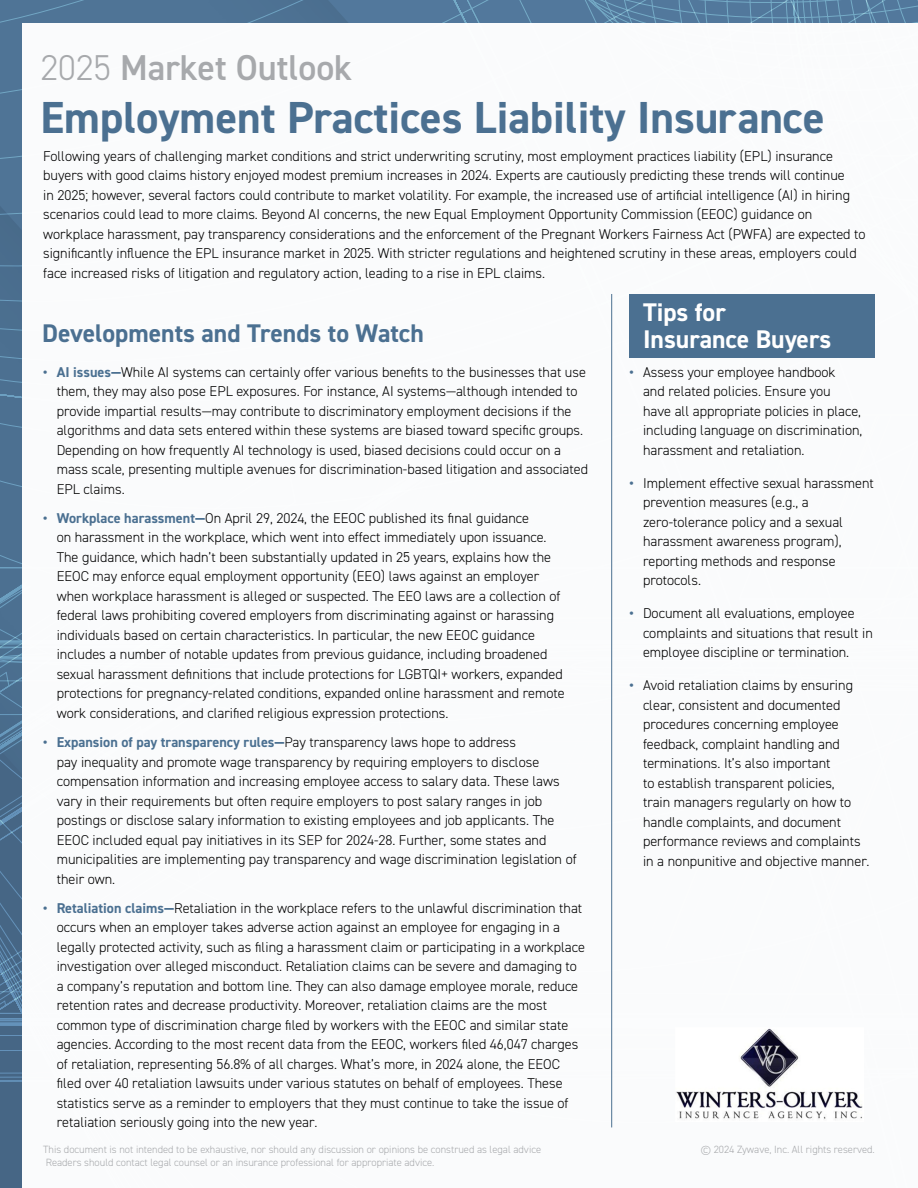
<style>
.page{position:relative;width:918px;height:1188px;background:#fff}
.page>*{position:absolute;margin:0;border:0;box-sizing:border-box;transform-origin:0 0}
.t1{font:700 45px "DIN2014";color:#4b7091}
.t2{font:600 36px "DIN2014";color:#a7a9ac}
.t3{font:700 25.65px "DIN2014";color:#4b7091}
.t4{font:700 25.65px/27px "DIN2014";color:#fff}
.t5{font:300 14.25px/19.5px "DIN2014";color:#000}
.t6{font:300 10.5px/12.6px "DIN2014";color:#a7a9ac}
.s1{font-weight:300}
.s2{font-weight:700;color:#4b7091}
</style>
<div class="page">
<svg style="left:0;top:0;width:918px;height:335px;background:#587d9e"></svg>
<svg style="left:0;top:567px;width:22px;height:621px;background:#4c6f8f"></svg>
<div style="left:23px;top:24px;width:895px;height:1164px;background:#fff"></div>
<div style="left:630px;top:294px;width:245px;height:64px;background:#4b7091"></div>
<hr style="left:611px;top:294px;width:1px;height:833px;background:#4b7091">
<img style="left:676px;top:1028px;width:187px;height:92px">
<p class="t2" style="left:41px;top:44px;width:313px"><span class="s1">2025</span> Market Outlook</p>
<p class="t1" style="left:41px;top:87px;width:786px">Employment Practices Liability Insurance</p>
<p class="t5" style="left:43px;top:146px;width:824px">Following years of challenging market conditions and strict underwriting scrutiny, most employment practices liability (EPL) insurance buyers with good claims history enjoyed modest premium increases in 2024. Experts are cautiously predicting these trends will continue<br>in 2025; however, several factors could contribute to market volatility. For example, the increased use of artificial intelligence (AI) in hiring scenarios could lead to more claims. Beyond AI concerns, the new Equal Employment Opportunity Commission (EEOC) guidance on workplace harassment, pay transparency considerations and the enforcement of the Pregnant Workers Fairness Act (PWFA) are expected to significantly influence the EPL insurance market in 2025. With stricter regulations and heightened scrutiny in these areas, employers could face increased risks of litigation and regulatory action, leading to a rise in EPL claims.</p>
<p class="t3" style="left:42px;top:316px;width:383px">Developments and Trends to Watch</p>
<p class="t5" style="left:57px;top:362px;width:533px;text-indent:-14px"><span class="s2">• AI issues—</span>While AI systems can certainly offer various benefits to the businesses that use them, they may also pose EPL exposures. For instance, AI systems—although intended to provide impartial results—may contribute to discriminatory employment decisions if the algorithms and data sets entered within these systems are biased toward specific groups.<br>Depending on how frequently AI technology is used, biased decisions could occur on a mass scale, presenting multiple avenues for discrimination-based litigation and associated EPL claims.</p>
<p class="t5" style="left:57px;top:508px;width:509px;text-indent:-14px"><span class="s2">• Workplace harassment—</span>On April 29, 2024, the EEOC published its final guidance<br>on harassment in the workplace, which went into effect immediately upon issuance.<br>The guidance, which hadn’t been substantially updated in 25 years, explains how the EEOC may enforce equal employment opportunity (EEO) laws against an employer when workplace harassment is alleged or suspected. The EEO laws are a collection of federal laws prohibiting covered employers from discriminating against or harassing individuals based on certain characteristics. In particular, the new EEOC guidance includes a number of notable updates from previous guidance, including broadened sexual harassment definitions that include protections for LGBTQI+ workers, expanded protections for pregnancy-related conditions, expanded online harassment and remote work considerations, and clarified religious expression protections.</p>
<p class="t5" style="left:57px;top:733px;width:522px;text-indent:-14px"><span class="s2">• Expansion of pay transparency rules—</span>Pay transparency laws hope to address<br>pay inequality and promote wage transparency by requiring employers to disclose compensation information and increasing employee access to salary data. These laws vary in their requirements but often require employers to post salary ranges in job postings or disclose salary information to existing employees and job applicants. The EEOC included equal pay initiatives in its SEP for 2024-28. Further, some states and municipalities are implementing pay transparency and wage discrimination legislation of their own.</p>
<p class="t5" style="left:57px;top:898px;width:530px;text-indent:-14px"><span class="s2">• Retaliation claims—</span>Retaliation in the workplace refers to the unlawful discrimination that occurs when an employer takes adverse action against an employee for engaging in a legally protected activity, such as filing a harassment claim or participating in a workplace investigation over alleged misconduct. Retaliation claims can be severe and damaging to a company’s reputation and bottom line. They can also damage employee morale, reduce retention rates and decrease productivity. Moreover, retaliation claims are the most common type of discrimination charge filed by workers with the EEOC and similar state agencies. According to the most recent data from the EEOC, workers filed 46,047 charges of retaliation, representing 56.8% of all charges. What’s more, in 2024 alone, the EEOC filed over 40 retaliation lawsuits under various statutes on behalf of employees. These statistics serve as a reminder to employers that they must continue to take the issue of retaliation seriously going into the new year.</p>
<p class="t4" style="left:643px;top:298px;width:190px">Tips for<br>Insurance Buyers</p>
<p class="t5" style="left:643px;top:362px;width:221px;text-indent:-14px"><span class="s2">•</span> Assess your employee handbook<br>and related policies. Ensure you have all appropriate policies in place, including language on discrimination, harassment and retaliation.</p>
<p class="t5" style="left:643px;top:473px;width:232px;text-indent:-14px"><span class="s2">•</span> Implement effective sexual harassment prevention measures (e.g., a zero-tolerance policy and a sexual harassment awareness program), reporting methods and response protocols.</p>
<p class="t5" style="left:643px;top:604px;width:231px;text-indent:-14px"><span class="s2">•</span> Document all evaluations, employee complaints and situations that result in employee discipline or termination.</p>
<p class="t5" style="left:643px;top:676px;width:228px;text-indent:-14px"><span class="s2">•</span> Avoid retaliation claims by ensuring clear, consistent and documented procedures concerning employee feedback, complaint handling and terminations. It’s also important<br>to establish transparent policies,<br>train managers regularly on how to handle complaints, and document performance reviews and complaints in a nonpunitive and objective manner.</p>
<p class="t6" style="left:43px;top:1143px;width:499px">This document is not intended to be exhaustive, nor should any discussion or opinions be construed as legal advice<br>Readers should contact legal counsel or an insurance professional for appropriate advice.</p>
<p class="t6" style="left:701px;top:1143px;width:175px">© 2024 Zywave, Inc. All rights reserved.</p>
</div>
